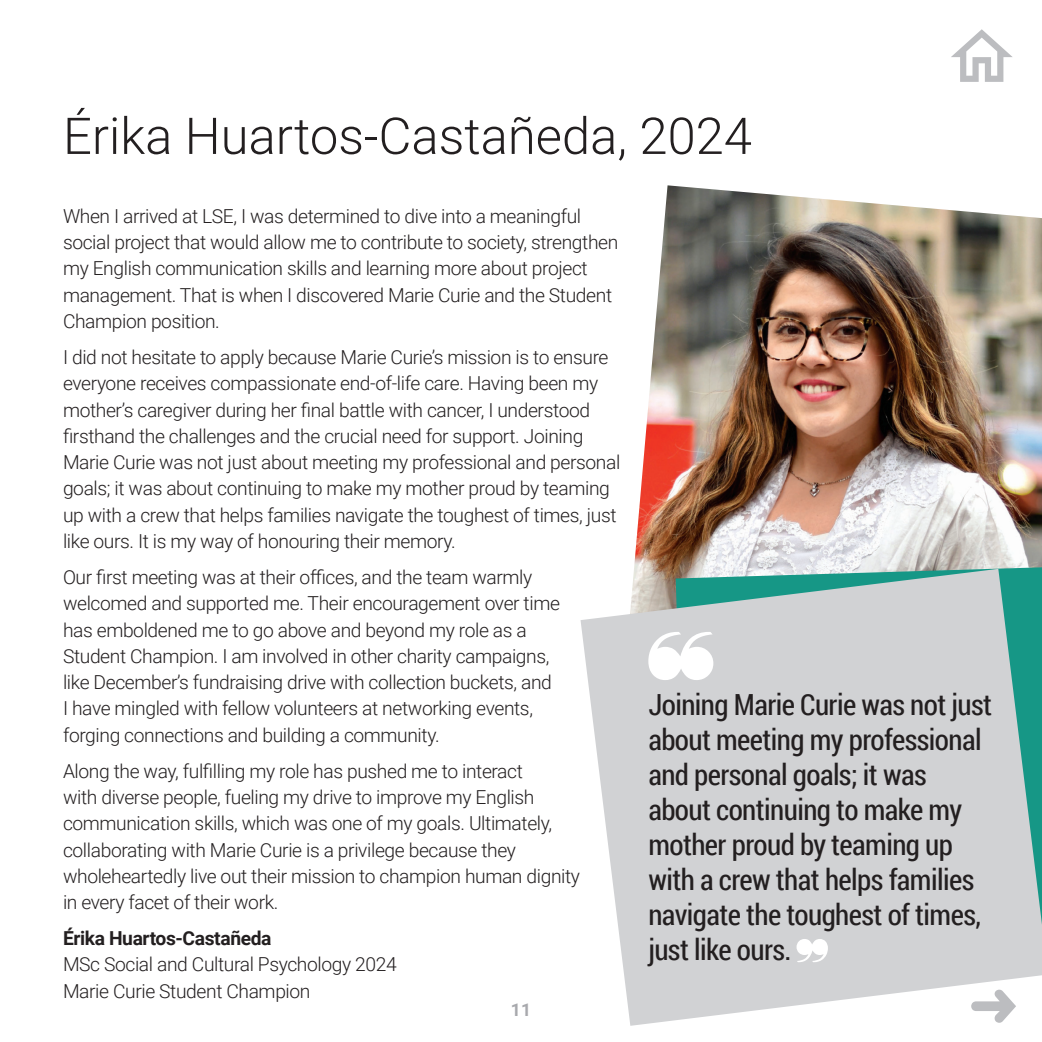
<style>
.page{position:relative;width:1042px;height:1042px;background:#fff}
.page>*{position:absolute;margin:0;border:0;box-sizing:border-box;transform-origin:0 0}
.SectionHeaders{font:300 50.75px "Roboto";color:#231f20}
.t1{font:29.05px/35px "Roboto Condensed";letter-spacing:-.02em;color:#231f20}
.t2{font:300 19.25px/26.2px "Roboto";letter-spacing:-.02em;color:#231f20}
.t3{font:700 17.5px "Roboto";color:#a8a9ad}
.s1{font-weight:700}
</style>
<div class="page">
<img style="left:634px;top:185px;width:408px;height:384px">
<svg style="left:580px;top:569px;width:462px;height:457px;background:#cad2d3"></svg>
<svg style="left:648px;top:632px;width:65px;height:48px"></svg>
<svg style="left:796px;top:939px;width:32px;height:23px"></svg>
<svg style="left:951px;top:29px;width:61px;height:53px"></svg>
<svg style="left:971px;top:989px;width:45px;height:34px"></svg>
<p class="SectionHeaders" style="left:63px;top:100px;width:690px">Érika Huartos-Castañeda, 2024</p>
<p class="t2" style="left:63px;top:202px;width:557px">When I arrived at LSE, I was determined to dive into a meaningful social project that would allow me to contribute to society, strengthen my English communication skills and learning more about project management. That is when I discovered Marie Curie and the Student Champion position.</p>
<p class="t2" style="left:63px;top:343px;width:559px">I did not hesitate to apply because Marie Curie’s mission is to ensure everyone receives compassionate end-of-life care. Having been my mother’s caregiver during her final battle with cancer, I understood firsthand the challenges and the crucial need for support. Joining Marie Curie was not just about meeting my professional and personal goals; it was about continuing to make my mother proud by teaming up with a crew that helps families navigate the toughest of times, just like ours. It is my way of honouring their memory.</p>
<p class="t2" style="left:63px;top:563px;width:498px">Our first meeting was at their offices, and the team warmly welcomed and supported me. Their encouragement over time has emboldened me to go above and beyond my role as a Student Champion. I am involved in other charity campaigns, like December’s fundraising drive with collection buckets, and I have mingled with fellow volunteers at networking events, forging connections and building a community.</p>
<p class="t2" style="left:63px;top:757px;width:518px">Along the way, fulfilling my role has pushed me to interact<br>with diverse people, fueling my drive to improve my English communication skills, which was one of my goals. Ultimately, collaborating with Marie Curie is a privilege because they wholeheartedly live out their mission to champion human dignity in every facet of their work.</p>
<p class="t2" style="left:63px;top:924px;width:335px"><span class="s1">Érika Huartos-Castañeda<br></span>MSc Social and Cultural Psychology 2024<br>Marie Curie Student Champion</p>
<p class="t3" style="left:511px;top:997px;width:22px">11</p>
<p class="t1" style="left:648px;top:686px;width:345px">Joining Marie Curie was not just about meeting my professional and personal goals; it was about continuing to make my mother proud by teaming up with a crew that helps families navigate the toughest of times, just like ours.</p>
</div>
